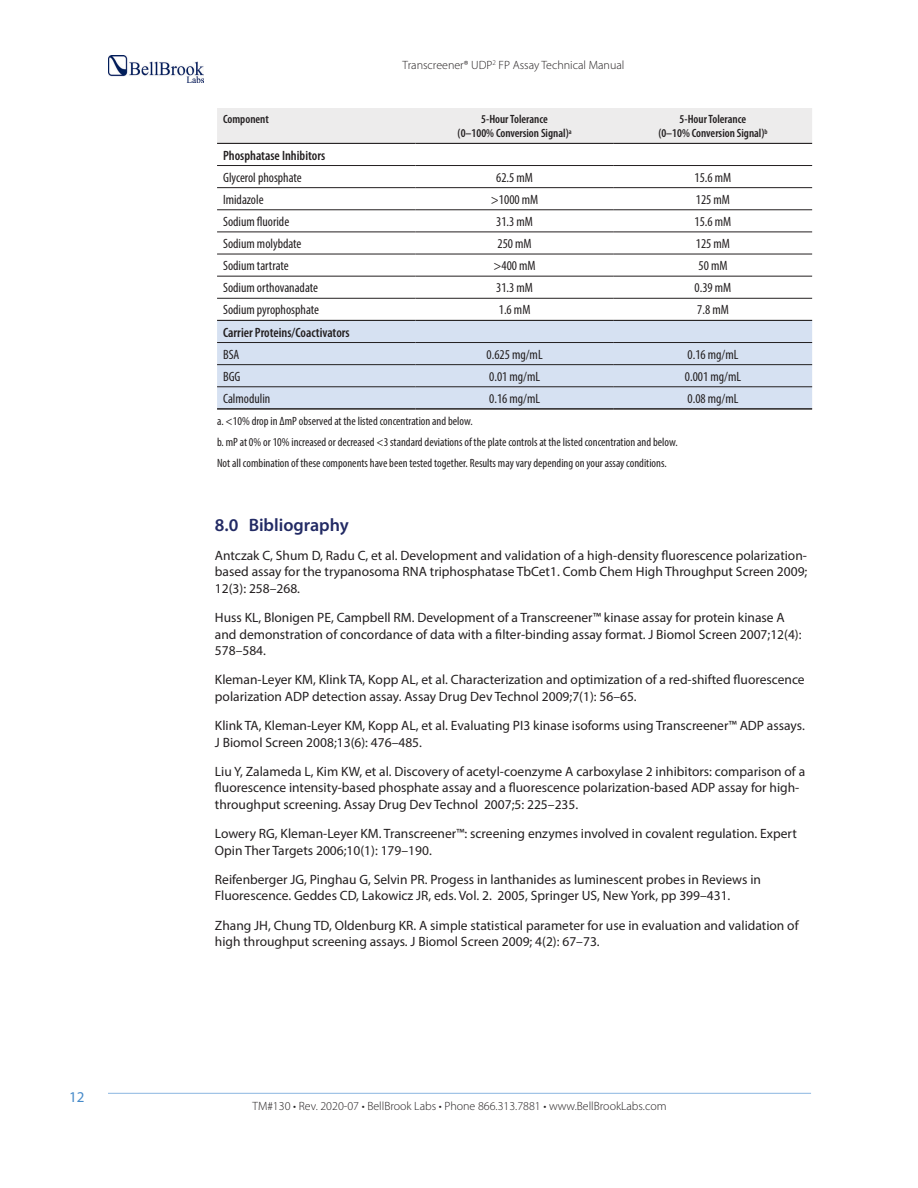
<style>
.page{position:relative;width:918px;height:1188px;background:#fff}
.page>*{position:absolute;margin:0;border:0;box-sizing:border-box;transform-origin:0 0}
.t1{font:600 18px "Myriad Pro";color:#222a64}
.t2{font:15px "Myriad Pro";color:#468ac9}
.t3{font:13.5px/16.2px "Myriad Pro";color:#231f20}
.t4{font:condensed 13.5px "Myriad Pro";color:#231f20}
.t5{font:600 condensed 13.5px "Myriad Pro";color:#231f20}
.t6{font:condensed 12px/21.1px "Myriad Pro";color:#231f20}
.t7{font:300 12px "Myriad Pro";color:#231f20}
.t8{font:600 condensed 12px/14.4px "Myriad Pro";color:#231f20;text-align:center}
</style>
<div class="page">
<hr style="left:108px;top:1093px;width:703px;height:1px;background:#8bb6e1">
<img style="left:109px;top:56px;width:95px;height:26px">
<div style="left:217px;top:108px;width:595px;height:35px;background:#edecec"></div>
<div style="left:217px;top:321px;width:595px;height:87px;background:#d6e1f2"></div>
<hr style="left:217px;top:165px;width:198px;height:1px;background:#231f20">
<hr style="left:415px;top:165px;width:199px;height:1px;background:#231f20">
<hr style="left:614px;top:165px;width:198px;height:1px;background:#231f20">
<hr style="left:217px;top:187px;width:198px;height:1px;background:#231f20">
<hr style="left:415px;top:187px;width:199px;height:1px;background:#231f20">
<hr style="left:614px;top:187px;width:198px;height:1px;background:#231f20">
<hr style="left:217px;top:209px;width:198px;height:1px;background:#231f20">
<hr style="left:415px;top:209px;width:199px;height:1px;background:#231f20">
<hr style="left:614px;top:209px;width:198px;height:1px;background:#231f20">
<hr style="left:217px;top:232px;width:198px;height:1px;background:#231f20">
<hr style="left:415px;top:232px;width:199px;height:1px;background:#231f20">
<hr style="left:614px;top:232px;width:198px;height:1px;background:#231f20">
<hr style="left:217px;top:254px;width:198px;height:1px;background:#231f20">
<hr style="left:415px;top:254px;width:199px;height:1px;background:#231f20">
<hr style="left:614px;top:254px;width:198px;height:1px;background:#231f20">
<hr style="left:217px;top:276px;width:198px;height:1px;background:#231f20">
<hr style="left:415px;top:276px;width:199px;height:1px;background:#231f20">
<hr style="left:614px;top:276px;width:198px;height:1px;background:#231f20">
<hr style="left:217px;top:298px;width:198px;height:1px;background:#231f20">
<hr style="left:415px;top:298px;width:199px;height:1px;background:#231f20">
<hr style="left:614px;top:298px;width:198px;height:1px;background:#231f20">
<hr style="left:217px;top:342px;width:198px;height:1px;background:#231f20">
<hr style="left:415px;top:342px;width:199px;height:1px;background:#231f20">
<hr style="left:614px;top:342px;width:198px;height:1px;background:#231f20">
<hr style="left:217px;top:364px;width:198px;height:1px;background:#231f20">
<hr style="left:415px;top:364px;width:199px;height:1px;background:#231f20">
<hr style="left:614px;top:364px;width:198px;height:1px;background:#231f20">
<hr style="left:217px;top:143px;width:198px;height:1px;background:#231f20">
<hr style="left:415px;top:143px;width:199px;height:1px;background:#231f20">
<hr style="left:614px;top:143px;width:198px;height:1px;background:#231f20">
<hr style="left:217px;top:320px;width:198px;height:1px;background:#231f20">
<hr style="left:415px;top:320px;width:199px;height:1px;background:#231f20">
<hr style="left:614px;top:320px;width:198px;height:1px;background:#231f20">
<hr style="left:217px;top:408px;width:198px;height:2px;background:#231f20">
<hr style="left:415px;top:408px;width:199px;height:2px;background:#231f20">
<hr style="left:614px;top:408px;width:198px;height:2px;background:#231f20">
<hr style="left:217px;top:386px;width:198px;height:1px;background:#231f20">
<hr style="left:415px;top:386px;width:199px;height:1px;background:#231f20">
<hr style="left:614px;top:386px;width:198px;height:1px;background:#231f20">
<p class="t2" style="left:69px;top:1088px;width:17px">12</p>
<p class="t7" style="left:403px;top:58px;width:223px">Transcreener® UDP<sup>2</sup> FP Assay Technical Manual</p>
<p class="t8" style="left:223px;top:112px;width:47px">Component</p>
<p class="t8" style="left:458px;top:112px;width:115px">5-Hour Tolerance<br>(0–100% Conversion Signal)<sup>a</sup></p>
<p class="t8" style="left:658px;top:112px;width:111px">5-Hour Tolerance<br>(0–10% Conversion Signal)<sup>b</sup></p>
<p class="t5" style="left:223px;top:148px;width:104px">Phosphatase Inhibitors</p>
<p class="t4" style="left:223px;top:169px;width:80px">Glycerol phosphate</p>
<p class="t4" style="left:496px;top:169px;width:38px">62.5 mM</p>
<p class="t4" style="left:695px;top:169px;width:38px">15.6 mM</p>
<p class="t4" style="left:223px;top:191px;width:42px">Imidazole</p>
<p class="t4" style="left:491px;top:191px;width:49px">&gt;1000 mM</p>
<p class="t4" style="left:696px;top:191px;width:36px">125 mM</p>
<p class="t4" style="left:223px;top:213px;width:68px">Sodium fluoride</p>
<p class="t4" style="left:496px;top:213px;width:38px">31.3 mM</p>
<p class="t4" style="left:695px;top:213px;width:38px">15.6 mM</p>
<p class="t4" style="left:223px;top:235px;width:80px">Sodium molybdate</p>
<p class="t4" style="left:498px;top:235px;width:36px">250 mM</p>
<p class="t4" style="left:696px;top:235px;width:36px">125 mM</p>
<p class="t4" style="left:223px;top:258px;width:67px">Sodium tartrate</p>
<p class="t4" style="left:494px;top:258px;width:44px">&gt;400 mM</p>
<p class="t4" style="left:699px;top:258px;width:30px">50 mM</p>
<p class="t4" style="left:223px;top:280px;width:96px">Sodium orthovanadate</p>
<p class="t4" style="left:496px;top:280px;width:38px">31.3 mM</p>
<p class="t4" style="left:695px;top:280px;width:38px">0.39 mM</p>
<p class="t4" style="left:223px;top:302px;width:97px">Sodium pyrophosphate</p>
<p class="t4" style="left:499px;top:302px;width:33px">1.6 mM</p>
<p class="t4" style="left:697px;top:302px;width:33px">7.8 mM</p>
<p class="t5" style="left:223px;top:325px;width:128px">Carrier Proteins/Coactivators</p>
<p class="t4" style="left:223px;top:346px;width:18px">BSA</p>
<p class="t4" style="left:487px;top:346px;width:58px">0.625 mg/mL</p>
<p class="t4" style="left:688px;top:346px;width:52px">0.16 mg/mL</p>
<p class="t4" style="left:223px;top:368px;width:19px">BGG</p>
<p class="t4" style="left:489px;top:368px;width:52px">0.01 mg/mL</p>
<p class="t4" style="left:685px;top:368px;width:58px">0.001 mg/mL</p>
<p class="t4" style="left:223px;top:390px;width:49px">Calmodulin</p>
<p class="t4" style="left:489px;top:390px;width:52px">0.16 mg/mL</p>
<p class="t4" style="left:688px;top:390px;width:52px">0.08 mg/mL</p>
<p class="t6" style="left:217px;top:410px;width:462px">a. &lt;10% drop in ∆mP observed at the listed concentration and below.<br>b. mP at 0% or 10% increased or decreased &lt;3 standard deviations of the plate controls at the listed concentration and below.<br>Not all combination of these components have been tested together. Results may vary depending on your assay conditions.</p>
<h1 class="t1" style="left:215px;top:513px;width:135px">8.0 Bibliography</h1>
<p class="t3" style="left:215px;top:547px;width:594px;text-align:justify">Antczak C, Shum D, Radu C, et al. Development and validation of a high-density fluorescence polarization&shy;based assay for the trypanosoma RNA triphosphatase TbCet1. Comb Chem High Throughput Screen 2009; 12(3): 258–268.</p>
<p class="t3" style="left:215px;top:610px;width:588px">Huss KL, Blonigen PE, Campbell RM. Development of a Transcreener™ kinase assay for protein kinase A and demonstration of concordance of data with a filter-binding assay format. J Biomol Screen 2007;12(4):<br>578–584.</p>
<p class="t3" style="left:215px;top:672px;width:591px">Kleman-Leyer KM, Klink TA, Kopp AL, et al. Characterization and optimization of a red-shifted fluorescence polarization ADP detection assay. Assay Drug Dev Technol 2009;7(1): 56–65.</p>
<p class="t3" style="left:215px;top:718px;width:591px">Klink TA, Kleman-Leyer KM, Kopp AL, et al. Evaluating PI3 kinase isoforms using Transcreener™ ADP assays.<br>J Biomol Screen 2008;13(6): 476–485.</p>
<p class="t3" style="left:215px;top:763px;width:592px">Liu Y, Zalameda L, Kim KW, et al. Discovery of acetyl-coenzyme A carboxylase 2 inhibitors: comparison of a fluorescence intensity-based phosphate assay and a fluorescence polarization-based ADP assay for high&shy;throughput screening. Assay Drug Dev Technol 2007;5: 225–235.</p>
<p class="t3" style="left:215px;top:826px;width:583px">Lowery RG, Kleman-Leyer KM. Transcreener™: screening enzymes involved in covalent regulation. Expert<br>Opin Ther Targets 2006;10(1): 179–190.</p>
<p class="t3" style="left:215px;top:871px;width:548px">Reifenberger JG, Pinghau G, Selvin PR. Progess in lanthanides as luminescent probes in Reviews in<br>Fluorescence. Geddes CD, Lakowicz JR, eds. Vol. 2. 2005, Springer US, New York, pp 399–431.</p>
<p class="t3" style="left:215px;top:917px;width:585px">Zhang JH, Chung TD, Oldenburg KR. A simple statistical parameter for use in evaluation and validation of high throughput screening assays. J Biomol Screen 2009; 4(2): 67–73.</p>
<p class="t7" style="left:252px;top:1099px;width:416px">TM#130 • Rev. 2020-07 • BellBrook Labs • Phone 866.313.7881 • www.BellBrookLabs.com</p>
</div>
